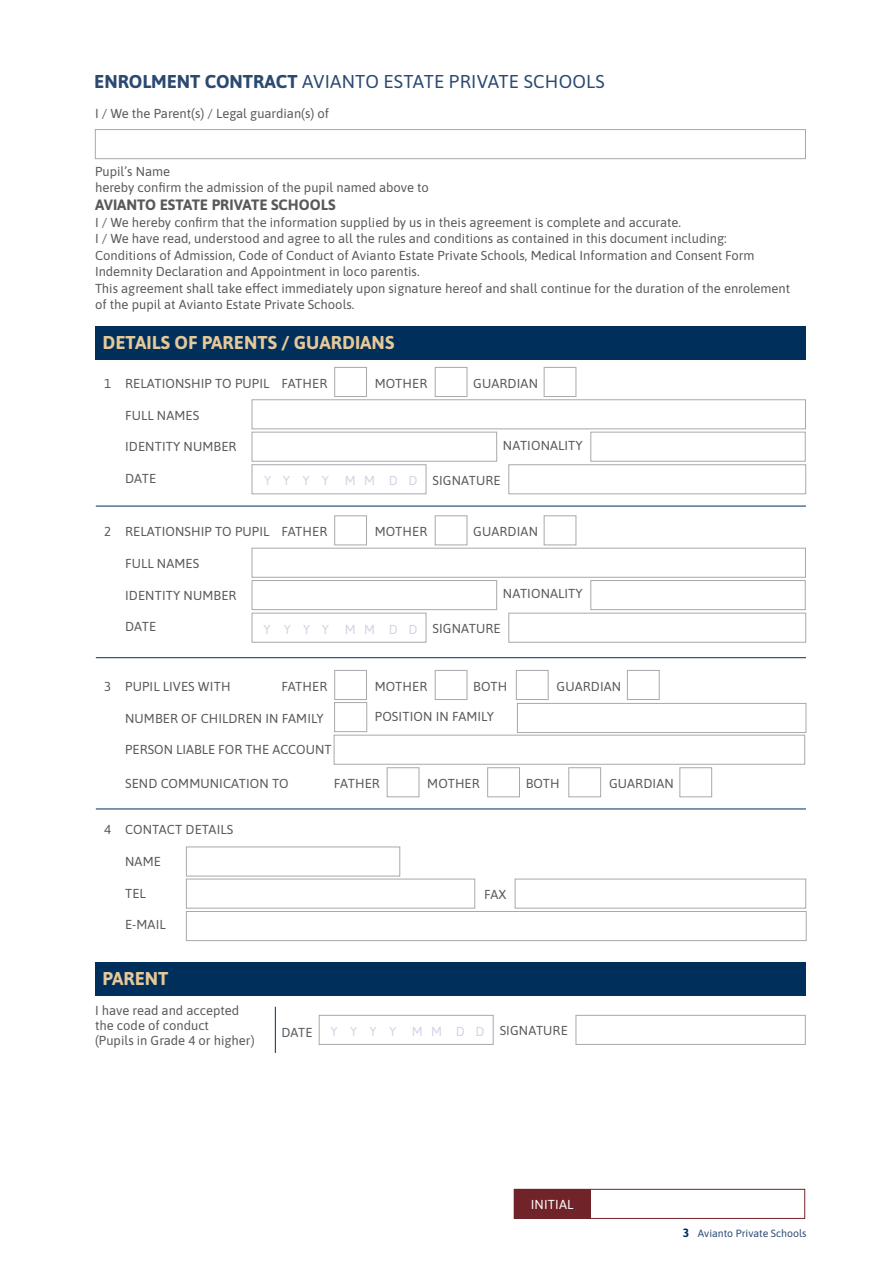
<style>
.page{position:relative;width:893px;height:1263px;background:#fff}
.page>*{position:absolute;margin:0;border:0;box-sizing:border-box;transform-origin:0 0}
.t1{font:18.6px "Asap";letter-spacing:.01em;color:#2b4971}
.t2{font:700 18.6px "Asap";color:#e6c899}
.t3{font:700 15px "Asap";color:#58595b}
.t4{font:13.05px/16.5px "Asap";color:#58595b}
.t5{font:13.05px "Asap";color:#d4d3e6}
.t6{font:13.05px "Asap";letter-spacing:.01em;color:#fff}
.t7{font:10.5px "Asap";color:#2b4971}
.s1{font-weight:700}
.s2{color:#d4d3e6}
.s3{font-weight:700;font-size:12px;color:#002f5b}
</style>
<div class="page">
<div style="left:95px;top:129px;width:711px;height:30px;border:1px solid #a7a9ac"></div>
<div style="left:334px;top:367px;width:33px;height:30px;border:1px solid #a7a9ac"></div>
<div style="left:334px;top:516px;width:33px;height:29px;border:1px solid #a7a9ac"></div>
<div style="left:334px;top:670px;width:33px;height:30px;border:1px solid #a7a9ac"></div>
<div style="left:387px;top:767px;width:32px;height:30px;border:1px solid #a7a9ac"></div>
<div style="left:334px;top:702px;width:33px;height:30px;border:1px solid #a7a9ac"></div>
<div style="left:435px;top:367px;width:32px;height:30px;border:1px solid #a7a9ac"></div>
<div style="left:435px;top:516px;width:32px;height:29px;border:1px solid #a7a9ac"></div>
<div style="left:435px;top:670px;width:32px;height:30px;border:1px solid #a7a9ac"></div>
<div style="left:487px;top:767px;width:33px;height:30px;border:1px solid #a7a9ac"></div>
<div style="left:544px;top:367px;width:32px;height:30px;border:1px solid #a7a9ac"></div>
<div style="left:544px;top:516px;width:32px;height:29px;border:1px solid #a7a9ac"></div>
<div style="left:516px;top:670px;width:32px;height:30px;border:1px solid #a7a9ac"></div>
<div style="left:569px;top:767px;width:32px;height:30px;border:1px solid #a7a9ac"></div>
<div style="left:627px;top:670px;width:32px;height:30px;border:1px solid #a7a9ac"></div>
<div style="left:680px;top:767px;width:32px;height:30px;border:1px solid #a7a9ac"></div>
<div style="left:252px;top:399px;width:554px;height:30px;border:1px solid #a7a9ac"></div>
<div style="left:252px;top:548px;width:554px;height:29px;border:1px solid #a7a9ac"></div>
<div style="left:252px;top:432px;width:245px;height:29px;border:1px solid #a7a9ac"></div>
<div style="left:252px;top:580px;width:245px;height:30px;border:1px solid #a7a9ac"></div>
<div style="left:334px;top:735px;width:471px;height:29px;border:1px solid #a7a9ac"></div>
<div style="left:591px;top:432px;width:214px;height:29px;border:1px solid #a7a9ac"></div>
<div style="left:591px;top:580px;width:214px;height:30px;border:1px solid #a7a9ac"></div>
<div style="left:517px;top:703px;width:289px;height:30px;border:1px solid #a7a9ac"></div>
<div style="left:95px;top:326px;width:710px;height:34px;background:#002f5b"></div>
<div style="left:95px;top:962px;width:710px;height:34px;background:#002f5b"></div>
<div style="left:509px;top:464px;width:297px;height:30px;border:1px solid #a7a9ac"></div>
<div style="left:509px;top:613px;width:297px;height:29px;border:1px solid #a7a9ac"></div>
<div style="left:252px;top:464px;width:174px;height:30px;border:1px solid #a7a9ac"></div>
<div style="left:252px;top:613px;width:174px;height:29px;border:1px solid #a7a9ac"></div>
<div style="left:576px;top:1015px;width:230px;height:30px;border:1px solid #a7a9ac"></div>
<div style="left:319px;top:1015px;width:174px;height:30px;border:1px solid #a7a9ac"></div>
<div style="left:186px;top:847px;width:214px;height:29px;border:1px solid #a7a9ac"></div>
<div style="left:186px;top:879px;width:289px;height:29px;border:1px solid #a7a9ac"></div>
<div style="left:515px;top:879px;width:291px;height:29px;border:1px solid #a7a9ac"></div>
<div style="left:186px;top:911px;width:620px;height:30px;border:1px solid #a7a9ac"></div>
<hr style="left:275px;top:1007px;width:1px;height:46px;background:#002f5b">
<hr style="left:96px;top:506px;width:710px;height:1px;background:#002f5b">
<hr style="left:96px;top:657px;width:710px;height:1px;background:#002f5b">
<hr style="left:96px;top:808px;width:710px;height:1px;background:#002f5b">
<div style="left:514px;top:1189px;width:76px;height:30px;background:#702328"></div>
<div style="left:514px;top:1189px;width:291px;height:30px;border:1px solid #702328"></div>
<h1 class="t1" style="left:94px;top:68px;width:512px"><span class="s1">ENROLMENT CONTRACT</span> AVIANTO ESTATE PRIVATE SCHOOLS</h1>
<p class="t4" style="left:95px;top:104px;width:236px">I / We the Parent(s) / Legal guardian(s) of</p>
<p class="t4" style="left:95px;top:162px;width:335px">Pupil’s Name<br>hereby confirm the admission of the pupil named above to</p>
<p class="t3" style="left:95px;top:195px;width:242px">AVIANTO ESTATE PRIVATE SCHOOLS</p>
<p class="t4" style="left:95px;top:213px;width:697px">I / We hereby confirm that the information supplied by us in theis agreement is complete and accurate.<br>I / We have read, understood and agree to all the rules and conditions as contained in this document including:<br>Conditions of Admission, Code of Conduct of Avianto Estate Private Schools, Medical Information and Consent Form Indemnity Declaration and Appointment in loco parentis.<br>This agreement shall take effect immediately upon signature hereof and shall continue for the duration of the enrolement of the pupil at Avianto Estate Private Schools.</p>
<h1 class="t2" style="left:103px;top:330px;width:293px">DETAILS OF PARENTS / GUARDIANS</h1>
<p class="t4" style="left:104px;top:374px;width:8px">1</p>
<p class="t4" style="left:125px;top:374px;width:146px">RELATIONSHIP TO PUPIL</p>
<p class="t4" style="left:125px;top:406px;width:76px">FULL NAMES</p>
<p class="t4" style="left:125px;top:438px;width:113px">IDENTITY NUMBER</p>
<p class="t4" style="left:125px;top:469px;width:33px">DATE</p>
<p class="t5" style="left:264px;top:472px;width:9px">Y</p>
<p class="t4" style="left:281px;top:374px;width:47px">FATHER</p>
<p class="t5" style="left:283px;top:472px;width:9px">Y</p>
<p class="t5" style="left:302px;top:472px;width:9px">Y</p>
<p class="t5" style="left:322px;top:472px;width:9px">Y</p>
<p class="t4" style="left:104px;top:523px;width:8px">2</p>
<p class="t4" style="left:125px;top:523px;width:146px">RELATIONSHIP TO PUPIL</p>
<p class="t4" style="left:125px;top:554px;width:76px">FULL NAMES</p>
<p class="t4" style="left:125px;top:586px;width:113px">IDENTITY NUMBER</p>
<p class="t4" style="left:125px;top:618px;width:33px">DATE</p>
<p class="t5" style="left:263px;top:620px;width:9px">Y</p>
<p class="t4" style="left:281px;top:522px;width:47px">FATHER</p>
<p class="t5" style="left:284px;top:620px;width:9px">Y</p>
<p class="t5" style="left:303px;top:620px;width:9px">Y</p>
<p class="t5" style="left:322px;top:620px;width:9px">Y</p>
<p class="t4" style="left:375px;top:374px;width:54px">MOTHER</p>
<p class="t4" style="left:473px;top:374px;width:66px">GUARDIAN</p>
<p class="t5" style="left:345px;top:472px;width:12px">M</p>
<p class="t5" style="left:364px;top:472px;width:12px">M</p>
<p class="t5" style="left:389px;top:472px;width:11px">D</p>
<p class="t5" style="left:408px;top:472px;width:11px">D</p>
<p class="t4" style="left:503px;top:436px;width:81px">NATIONALITY</p>
<p class="t4" style="left:433px;top:471px;width:70px">SIGNATURE</p>
<p class="t4" style="left:375px;top:522px;width:54px">MOTHER</p>
<p class="t4" style="left:473px;top:522px;width:66px">GUARDIAN</p>
<p class="t5" style="left:345px;top:620px;width:12px">M</p>
<p class="t5" style="left:364px;top:620px;width:12px">M</p>
<p class="t5" style="left:389px;top:620px;width:11px">D</p>
<p class="t5" style="left:408px;top:620px;width:11px">D</p>
<p class="t4" style="left:503px;top:585px;width:81px">NATIONALITY</p>
<p class="t4" style="left:433px;top:619px;width:70px">SIGNATURE</p>
<p class="t4" style="left:104px;top:677px;width:8px">3</p>
<p class="t4" style="left:104px;top:821px;width:8px">4</p>
<p class="t4" style="left:375px;top:677px;width:54px">MOTHER</p>
<p class="t4" style="left:473px;top:677px;width:35px">BOTH</p>
<p class="t4" style="left:281px;top:677px;width:47px">FATHER</p>
<p class="t4" style="left:125px;top:677px;width:107px">PUPIL LIVES WITH</p>
<p class="t4" style="left:125px;top:709px;width:200px">NUMBER OF CHILDREN IN FAMILY</p>
<p class="t4" style="left:125px;top:741px;width:208px">PERSON LIABLE FOR THE ACCOUNT</p>
<p class="t4" style="left:125px;top:774px;width:165px">SEND COMMUNICATION TO</p>
<p class="t4" style="left:125px;top:821px;width:110px">CONTACT DETAILS</p>
<p class="t4" style="left:125px;top:853px;width:37px">NAME</p>
<p class="t4" style="left:125px;top:884px;width:22px">TEL</p>
<p class="t4" style="left:125px;top:916px;width:42px">E-MAIL</p>
<p class="t4" style="left:375px;top:707px;width:121px">POSITION IN FAMILY</p>
<p class="t4" style="left:427px;top:774px;width:54px">MOTHER</p>
<p class="t4" style="left:334px;top:774px;width:47px">FATHER</p>
<p class="t4" style="left:484px;top:885px;width:24px">FAX</p>
<p class="t4" style="left:556px;top:677px;width:66px">GUARDIAN</p>
<p class="t4" style="left:526px;top:774px;width:35px">BOTH</p>
<p class="t4" style="left:609px;top:774px;width:66px">GUARDIAN</p>
<h1 class="t2" style="left:103px;top:966px;width:67px">PARENT</h1>
<p class="t4" style="left:95px;top:1002px;width:161px;line-height:15px">I have read and accepted the code of conduct<br>(Pupils in Grade 4 or higher)</p>
<p class="t4" style="left:281px;top:1023px;width:33px">DATE</p>
<p class="t4" style="left:331px;top:1021px;width:239px"><span class="s2">Y Y Y Y M M D D</span> SIGNATURE</p>
<p class="t6" style="left:531px;top:1195px;width:44px">INITIAL</p>
<p class="t7" style="left:683px;top:1226px;width:125px"><span class="s3">3</span> Avianto Private Schools</p>
</div>
